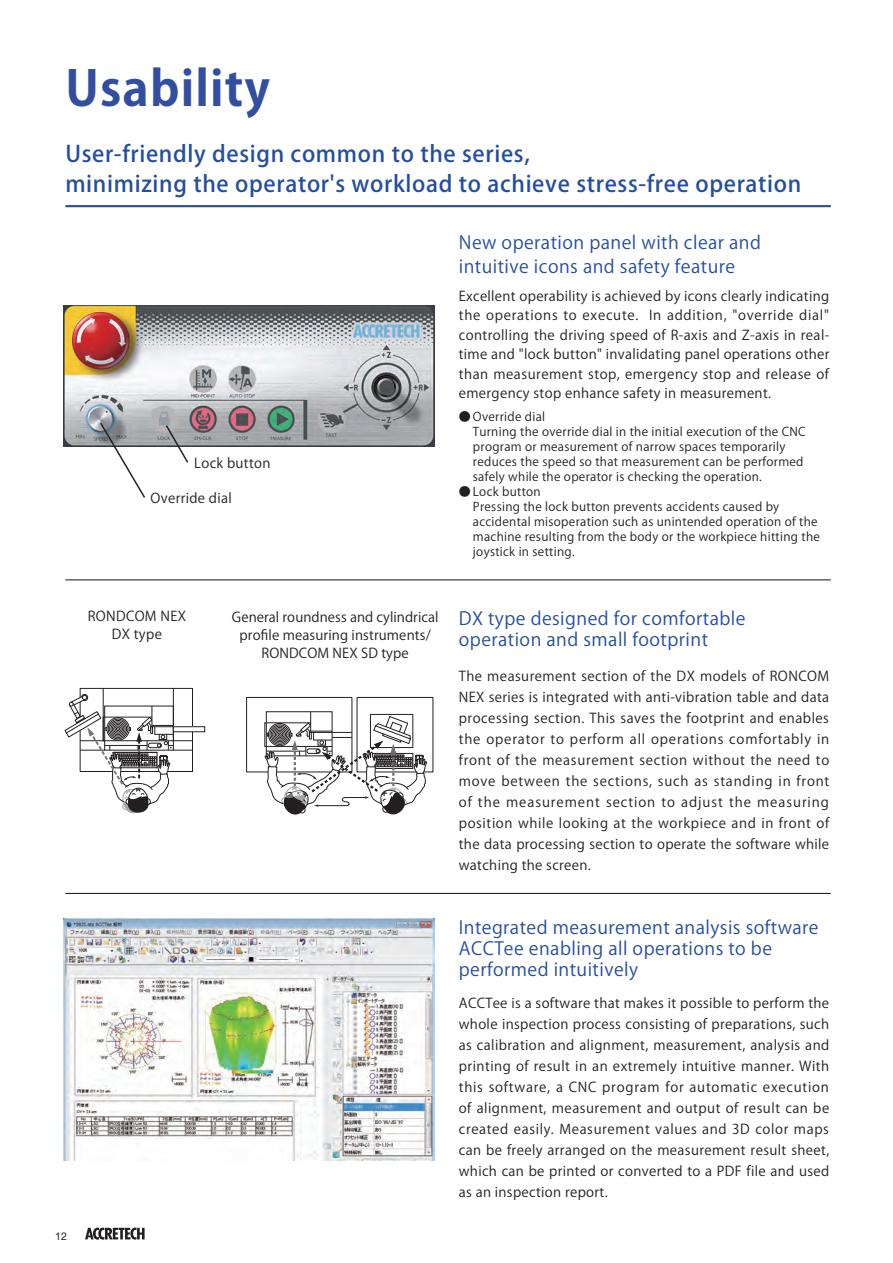
<style>
.page{position:relative;width:893px;height:1263px;background:#fff}
.page>*{position:absolute;margin:0;border:0;box-sizing:border-box;transform-origin:0 0}
.t1{font:700 48px "Koz Go Pro";letter-spacing:.025em;color:#324ea1}
.t2{font:500 22.5px/30px "Koz Go Pro";letter-spacing:.03em;color:#244ea1}
.t3{font:18px/21px "Koz Go Pro";letter-spacing:.025em;color:#244ea1}
.t4{font:13.5px/21px "Koz Go Pro";letter-spacing:.025em;color:#231f20;text-align:justify}
.t5{font:12px/15px "Koz Go Pro";letter-spacing:.025em;color:#231f20}
.t6{font:10.65px "Helvetica Neue";color:#231f20}
</style>
<div class="page">
<svg style="left:85px;top:1227px;width:60px;height:12px"></svg>
<hr style="left:65px;top:205px;width:766px;height:2px;background:#244ea1">
<img style="left:64px;top:305px;width:370px;height:142px">
<img style="left:64px;top:918px;width:370px;height:243px">
<div style="left:80px;top:688px;width:113px;height:84px;border:1px solid #231f20"></div>
<div style="left:246px;top:697px;width:106px;height:75px;border:1px solid #231f20"></div>
<div style="left:357px;top:697px;width:76px;height:75px;border:1px solid #231f20"></div>
<hr style="left:103px;top:688px;width:1px;height:53px;background:#231f20">
<hr style="left:173px;top:688px;width:1px;height:53px;background:#231f20">
<div style="left:173px;top:726px;width:32px;height:6px;border:1px solid #231f20"></div>
<svg style="left:64px;top:693px;width:129px;height:120px"></svg>
<svg style="left:264px;top:711px;width:163px;height:104px"></svg>
<hr style="left:65px;top:579px;width:766px;height:1px;background:#231f20">
<hr style="left:65px;top:893px;width:766px;height:1px;background:#231f20">
<svg style="left:99px;top:421px;width:48px;height:77px"></svg>
<svg style="left:164px;top:424px;width:26px;height:39px"></svg>
<h1 class="t1" style="left:65px;top:57px;width:206px">Usability</h1>
<h2 class="t2" style="left:65px;top:140px;width:737px">User-friendly design common to the series,<br>minimizing the operator's workload to achieve stress-free operation</h2>
<h3 class="t3" style="left:459px;top:230px;width:304px;line-height:24px">New operation panel with clear and intuitive icons and safety feature</h3>
<p class="t4" style="left:459px;top:286px;width:372px;line-height:19.5px">Excellent operability is achieved by icons clearly indicating the operations to execute. In addition, "override dial" controlling the driving speed of R-axis and Z-axis in real&shy;time and "lock button" invalidating panel operations other than measurement stop, emergency stop and release of emergency stop enhance safety in measurement.</p>
<p class="t5" style="left:473px;top:410px;width:334px;text-indent:-14px">● Override dial<br>Turning the override dial in the initial execution of the CNC program or measurement of narrow spaces temporarily reduces the speed so that measurement can be performed safely while the operator is checking the operation.</p>
<p class="t5" style="left:473px;top:485px;width:349px;text-indent:-14px">● Lock button<br>Pressing the lock button prevents accidents caused by accidental misoperation such as unintended operation of the machine resulting from the body or the workpiece hitting the joystick in setting.</p>
<p class="t4" style="left:194px;top:453px;width:78px">Lock button</p>
<p class="t4" style="left:151px;top:488px;width:83px">Override dial</p>
<p class="t6" style="left:55px;top:1229px;width:13px">12</p>
<p class="t4" style="left:88px;top:607px;width:100px;line-height:18px;text-align:center">RONDCOM NEX<br>DX type</p>
<p class="t4" style="left:232px;top:608px;width:208px;line-height:18px;text-align:center">General roundness and cylindrical profile measuring instruments/<br>RONDCOM NEX SD type</p>
<h3 class="t3" style="left:459px;top:608px;width:288px">DX type designed for comfortable operation and small footprint</h3>
<p class="t4" style="left:459px;top:666px;width:372px">The measurement section of the DX models of RONCOM NEX series is integrated with anti-vibration table and data processing section. This saves the footprint and enables the operator to perform all operations comfortably in front of the measurement section without the need to move between the sections, such as standing in front of the measurement section to adjust the measuring position while looking at the workpiece and in front of the data processing section to operate the software while watching the screen.</p>
<h3 class="t3" style="left:459px;top:918px;width:361px">Integrated measurement analysis software<br>ACCTee enabling all operations to be performed intuitively</h3>
<p class="t4" style="left:459px;top:992px;width:372px">ACCTee is a software that makes it possible to perform the whole inspection process consisting of preparations, such as calibration and alignment, measurement, analysis and printing of result in an extremely intuitive manner. With this software, a CNC program for automatic execution of alignment, measurement and output of result can be created easily. Measurement values and 3D color maps can be freely arranged on the measurement result sheet, which can be printed or converted to a PDF file and used as an inspection report.</p>
</div>
